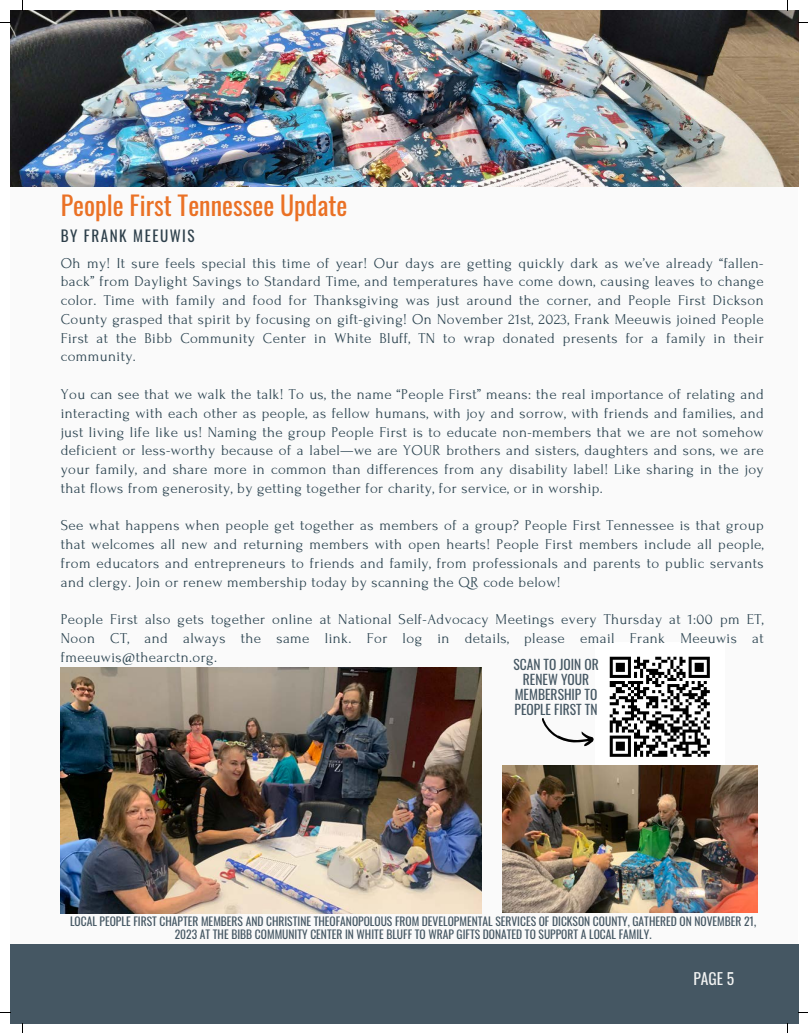
<style>
.page{position:relative;width:808px;height:1033px;background:#fff}
.page>*{position:absolute;margin:0;border:0;box-sizing:border-box;transform-origin:0 0}
.t1{font:26px "Oswald";color:#ea7125}
.t2{font:15.5px "Oswald";color:#f2f3f2}
.t3{font:15.12px "Oswald";letter-spacing:.1em;color:#2e404b}
.t4{font:15px/18.8px "Forum";letter-spacing:.025em;color:#2c4450;text-align:justify}
.t5{font:13.5px/15.2px "Oswald";color:#455763;text-align:center}
.t6{font:11.5px/13.4px "Oswald";color:#455763;text-align:center}
</style>
<div class="page">
<div style="left:10px;top:10px;width:788px;height:1013px;background:#fafafa"></div>
<img style="left:10px;top:10px;width:788px;height:176px">
<div style="left:10px;top:944px;width:788px;height:79px;background:#455763"></div>
<img style="left:609px;top:656px;width:101px;height:101px">
<img style="left:60px;top:667px;width:421px;height:246px">
<img style="left:503px;top:765px;width:254px;height:147px">
<svg style="left:542px;top:718px;width:52px;height:29px"></svg>
<p class="t1" style="left:61px;top:185px;width:288px">People First Tennessee Update</p>
<p class="t3" style="left:61px;top:224px;width:135px">BY FRANK MEEUWIS</p>
<p class="t4" style="left:61px;top:254px;width:704px">Oh my! It sure feels special this time of year! Our days are getting quickly dark as we’ve already “fallen&shy;back” from Daylight Savings to Standard Time, and temperatures have come down, causing leaves to change color. Time with family and food for Thanksgiving was just around the corner, and People First Dickson County grasped that spirit by focusing on gift-giving! On November 21st, 2023, Frank Meeuwis joined People First at the Bibb Community Center in White Bluff, TN to wrap donated presents for a family in their community.</p>
<p class="t4" style="left:61px;top:385px;width:704px">You can see that we walk the talk! To us, the name “People First” means: the real importance of relating and interacting with each other as people, as fellow humans, with joy and sorrow, with friends and families, and just living life like us! Naming the group People First is to educate non-members that we are not somehow deficient or less-worthy because of a label—we are YOUR brothers and sisters, daughters and sons, we are your family, and share more in common than differences from any disability label! Like sharing in the joy that flows from generosity, by getting together for charity, for service, or in worship.</p>
<p class="t4" style="left:61px;top:516px;width:704px">See what happens when people get together as members of a group? People First Tennessee is that group that welcomes all new and returning members with open hearts! People First members include all people, from educators and entrepreneurs to friends and family, from professionals and parents to public servants and clergy. Join or renew membership today by scanning the QR code below!</p>
<p class="t4" style="left:61px;top:610px;width:704px">People First also gets together online at National Self-Advocacy Meetings every Thursday at 1:00 pm ET, Noon CT, and always the same link. For log in details, please email Frank Meeuwis at fmeeuwis@thearctn.org.</p>
<p class="t5" style="left:513px;top:656px;width:87px">SCAN TO JOIN OR<br>RENEW YOUR<br>MEMBERSHIP TO<br>PEOPLE FIRST TN</p>
<p class="t6" style="left:70px;top:914px;width:687px">LOCAL PEOPLE FIRST CHAPTER MEMBERS AND CHRISTINE THEOFANOPOLOUS FROM DEVELOPMENTAL SERVICES OF DICKSON COUNTY, GATHERED ON NOVEMBER 21,<br>2023 AT THE BIBB COMMUNITY CENTER IN WHITE BLUFF TO WRAP GIFTS DONATED TO SUPPORT A LOCAL FAMILY.</p>
<p class="t2" style="left:693px;top:966px;width:42px">PAGE 5</p>
</div>
